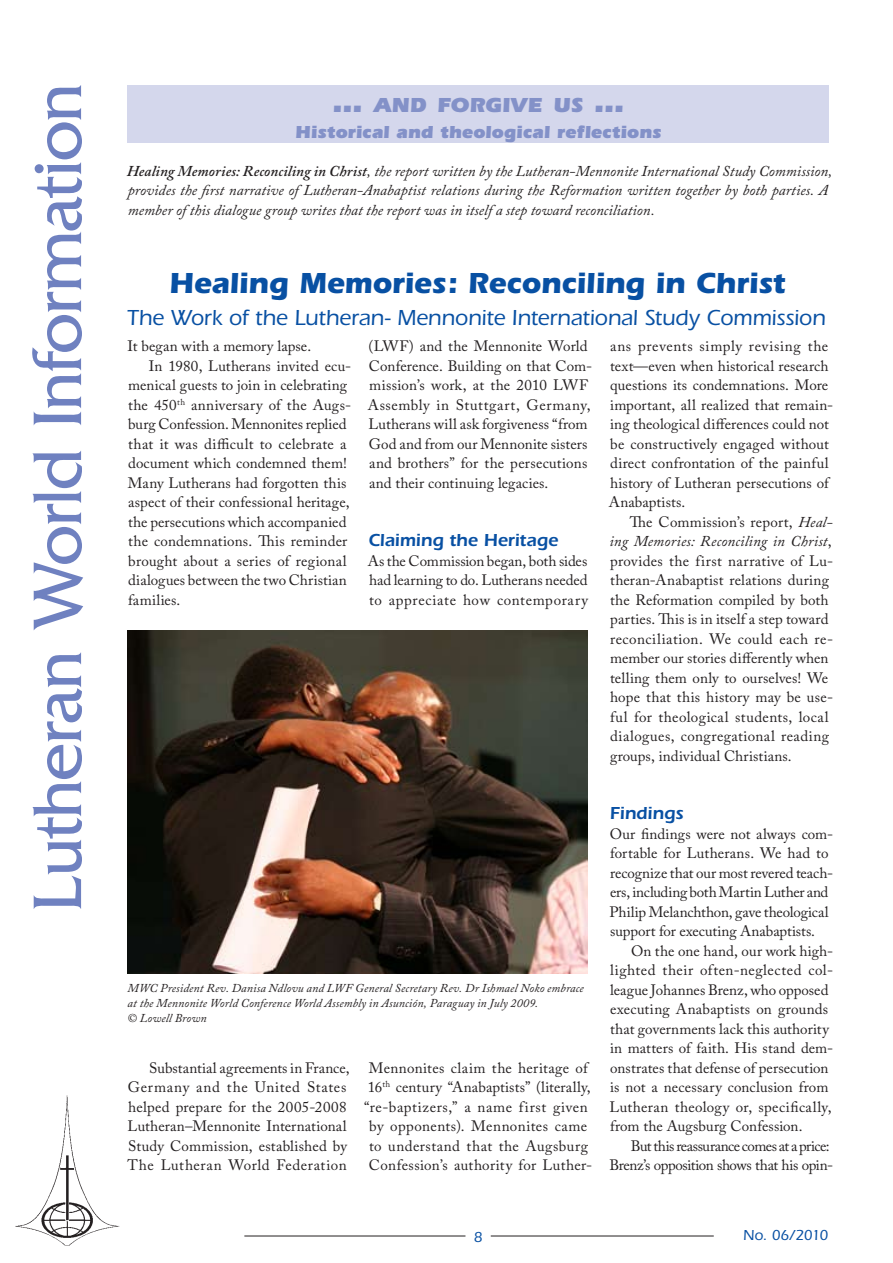
<style>
.page{position:relative;width:893px;height:1263px;background:#fff}
.page>*{position:absolute;margin:0;border:0;box-sizing:border-box;transform-origin:0 0}
.t1{font:72px "Friz Quadrata";letter-spacing:-.02em;color:#6f81c0}
.t2{font:700 30px "Itc Eras";letter-spacing:-.005em;color:#0850a3}
.t3{font:500 22.5px "Itc Eras";letter-spacing:-.005em;color:#0850a3}
.t4{font:900 21px "Itc Eras";letter-spacing:.005em;color:#8391c8}
.t5{font:900 18px "Itc Eras";color:#8391c8}
.t6{font:600 18px "Itc Eras";color:#0850a3}
.t7{font:15px/19.5px "Adobe Caslon Pro";letter-spacing:.01em;color:#231f20}
.t8{font:italic 15px/19.5px "Adobe Caslon Pro";letter-spacing:.005em;color:#231f20}
.t9{font:15px/19.5px "Adobe Caslon Pro";letter-spacing:.03em;color:#231f20;text-align:center}
.t10{font:15px/19.5px "Adobe Caslon Pro";letter-spacing:-.03em;color:#231f20;text-align:right}
.t11{font:15px "Adobe Caslon Pro";letter-spacing:-.01em;color:#231f20}
.t12{font:500 15px "Itc Eras";letter-spacing:-.035em;color:#0850a3}
.t13{font:italic 12px/15px "Adobe Caslon Pro";letter-spacing:.01em;color:#231f20}
.s1{font-size:30px}
.s2{font-weight:600}
.s3{font-style:italic}
</style>
<div class="page">
<hr style="left:491px;top:1235px;width:223px;height:1px;background:#231f20">
<hr style="left:244px;top:1235px;width:221px;height:1px;background:#231f20">
<img style="left:15px;top:1095px;width:105px;height:151px">
<div style="left:128px;top:85px;width:701px;height:57px;background:#d4d7ec"></div>
<img style="left:128px;top:630px;width:460px;height:343px">
<h1 class="t1" style="left:17px;top:912px;width:830px;rotate:-90deg">Lutheran World Information</h1>
<h3 class="t4" style="left:333px;top:93px;width:293px"><span class="s1">…</span> and forgive us <span class="s1">…</span></h3>
<p class="t5" style="left:295px;top:122px;width:368px">Historical and theological reflections</p>
<p class="t8" style="left:127px;top:161px;width:706px"><span class="s2">Healing Memories: Reconciling in Christ</span>, the report written by the Lutheran-Mennonite International Study Commission, provides the first narrative of Lutheran-Anabaptist relations during the Reformation written together by both parties. A member of this dialogue group writes that the report was in itself a step toward reconciliation.</p>
<h2 class="t2" style="left:169px;top:265px;width:618px">Healing Memories: Reconciling in Christ</h2>
<h3 class="t3" style="left:127px;top:305px;width:700px">The Work of the Lutheran- Mennonite International Study Commission</h3>
<p class="t7" style="left:128px;top:336px;width:185px">It began with a memory lapse.</p>
<p class="t7" style="left:149px;top:356px;width:204px">In 1980, Lutherans invited ecu-</p>
<p class="t7" style="left:128px;top:375px;width:220px">menical guests to join in celebrating</p>
<p class="t7" style="left:128px;top:395px;width:224px">the 450<sup>th</sup> anniversary of the Augs-</p>
<p class="t11" style="left:128px;top:415px;width:220px">burg Confession. Mennonites replied</p>
<p class="t7" style="left:128px;top:434px;width:220px">that it was difficult to celebrate a</p>
<p class="t7" style="left:128px;top:453px;width:220px">document which condemned them!</p>
<p class="t7" style="left:128px;top:473px;width:220px">Many Lutherans had forgotten this</p>
<p class="t7" style="left:128px;top:492px;width:223px">aspect of their confessional heritage,</p>
<p class="t7" style="left:128px;top:512px;width:220px">the persecutions which accompanied</p>
<p class="t7" style="left:128px;top:531px;width:221px">the condemnations. This reminder</p>
<p class="t7" style="left:128px;top:551px;width:220px">brought about a series of regional</p>
<p class="t7" style="left:128px;top:570px;width:220px">dialogues between the two Christian</p>
<p class="t7" style="left:128px;top:590px;width:54px">families.</p>
<p class="t7" style="left:368px;top:336px;width:226px">(LWF) and the Mennonite World Conference. Building on that Com&shy;mission’s work, at the 2010 LWF Assembly in Stuttgart, Germany, Lutherans will ask forgiveness “from God and from our Mennonite sisters and brothers” for the persecutions and their continuing legacies.</p>
<p class="t6" style="left:368px;top:530px;width:191px">Claiming the Heritage</p>
<p class="t7" style="left:368px;top:551px;width:222px;text-align:justify">As the Commission began, both sides had learning to do. Lutherans needed to appreciate how contemporary</p>
<p class="t13" style="left:128px;top:980px;width:458px">MWC President Rev. Danisa Ndlovu and LWF General Secretary Rev. Dr Ishmael Noko embrace at the Mennonite World Conference World Assembly in Asunción, Paraguay in July 2009.<br>© Lowell Brown</p>
<p class="t7" style="left:127px;top:1058px;width:224px;text-indent:22px">Substantial agreements in France, Germany and the United States helped prepare for the 2005-2008<br>Lutheran–Mennonite International Study Commission, established by The Lutheran World Federation</p>
<p class="t9" style="left:364px;top:1058px;width:229px">Mennonites claim the heritage of 16<sup>th</sup> century “Anabaptists” (literally, “re-baptizers,” a name first given by opponents). Mennonites came to understand that the Augsburg Confession’s authority for Luther-</p>
<p class="t7" style="left:609px;top:336px;width:226px">ans prevents simply revising the text—even when historical research questions its condemnations. More important, all realized that remain&shy;ing theological differences could not be constructively engaged without direct confrontation of the painful history of Lutheran persecutions of Anabaptists.</p>
<p class="t7" style="left:610px;top:512px;width:225px;text-indent:20px">The Commission’s report, <span class="s3">Heal&shy;ing Memories: Reconciling in Christ</span>, provides the first narrative of Lu&shy;theran-Anabaptist relations during the Reformation compiled by both parties. This is in itself a step toward reconciliation. We could each re&shy;member our stories differently when telling them only to ourselves! We hope that this history may be use&shy;ful for theological students, local dialogues, congregational reading groups, individual Christians.</p>
<p class="t6" style="left:610px;top:803px;width:75px">Findings</p>
<p class="t7" style="left:610px;top:824px;width:225px">Our findings were not always com&shy;fortable for Lutherans. We had to recognize that our most revered teach&shy;ers, including bothMartinLuther and Philip Melanchthon, gave theological support for executing Anabaptists.</p>
<p class="t7" style="left:609px;top:941px;width:225px;text-indent:22px">On the one hand, our work high&shy;lighted their often-neglected col&shy;league Johannes Brenz, who opposed executing Anabaptists on grounds that governments lack this authority in matters of faith. His stand dem&shy;onstrates that defense of persecution is not a necessary conclusion from Lutheran theology or, specifically, from the Augsburg Confession.</p>
<p class="t10" style="left:609px;top:1136px;width:225px">Butthisreassurance comes at aprice:<br>Brenz’s opposition shows that his opin-</p>
<p class="t12" style="left:743px;top:1227px;width:87px">No. 06/2010</p>
</div>
